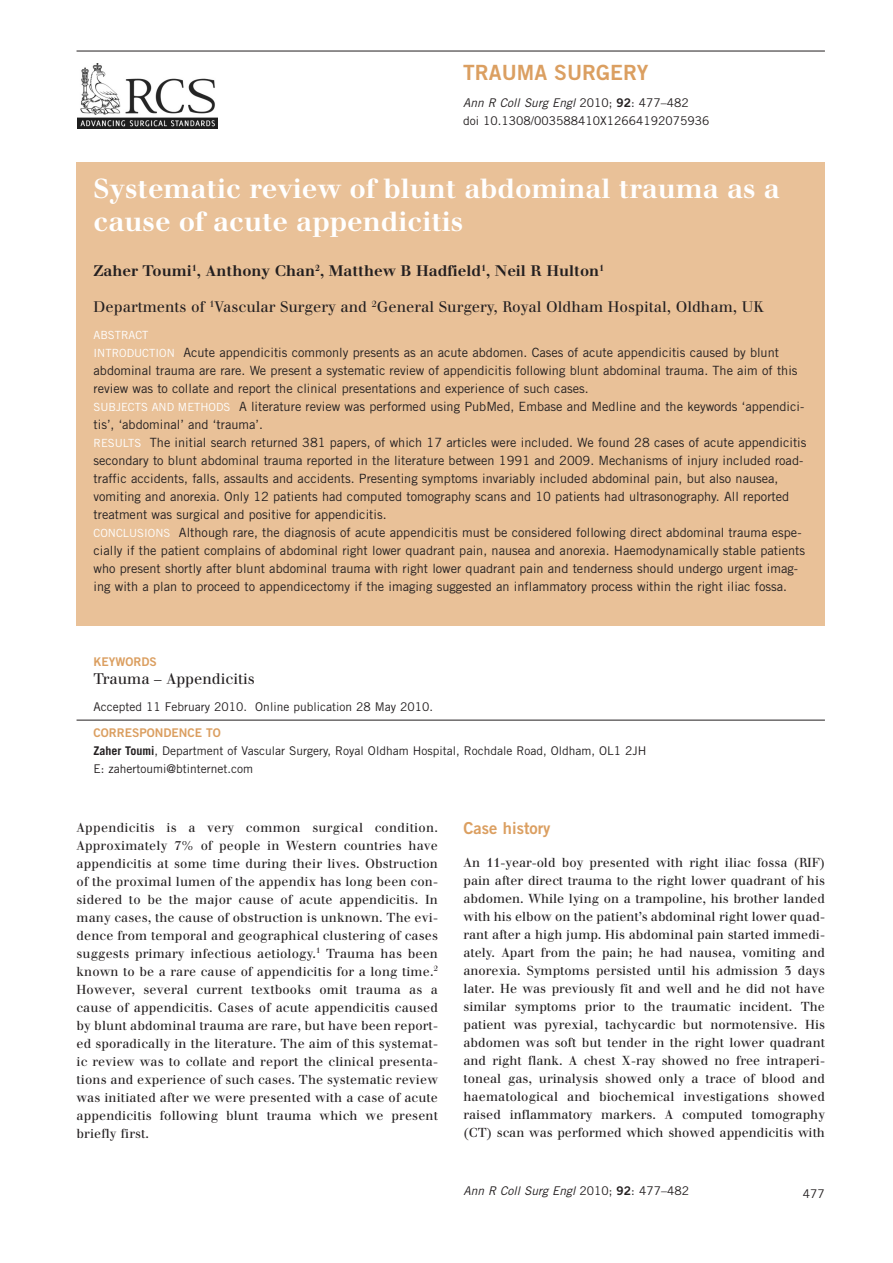
<style>
.page{position:relative;width:893px;height:1263px;background:#fff}
.page>*{position:absolute;margin:0;border:0;box-sizing:border-box;transform-origin:0 0}
.t1{font:700 27px/33px "Walbaum";color:#fff}
.t2{font:21px "Trade Gothic Bold Two";color:#db9f61}
.t3{font:16.5px "Trade Gothic Bold Two";color:#db9f61}
.t4{font:15px "Walbaum";color:#231f20}
.t5{font:700 15px "Walbaum";color:#231f20}
.t6{font:12.75px/18px "Walbaum";letter-spacing:.005em;color:#231f20;text-align:justify}
.t7{font:12.75px/18px "Trade Gothic";color:#231f20}
.t8{font:12px/18px "Trade Gothic";color:#231f20}
.t9{font:italic 12px "Trade Gothic";color:#231f20}
.t10{font:12px "Trade Gothic Bold Two";color:#db9f61}
.t11{font:11.25px "Trade Gothic";color:#fff}
.s1{font-style:italic}
.s2{font-family:"Trade Gothic Bold Two"}
.s3{font-size:11.25px;color:#fff}
.s4{font-weight:700}
.s5{font-style:normal}
.s6{font-family:"Trade Gothic Bold Two";font-style:normal}
</style>
<div class="page">
<hr style="left:77px;top:51px;width:748px;height:1px;background:#231f20">
<img style="left:77px;top:63px;width:141px;height:65px">
<hr style="left:77px;top:720px;width:748px;height:1px;background:#231f20">
<div style="left:77px;top:162px;width:748px;height:463px;background:#e9c198"></div>
<h2 class="t2" style="left:463px;top:65px;width:187px">TRAUMA SURGERY</h2>
<p class="t8" style="left:463px;top:95px;width:248px"><span class="s1">Ann R Coll Surg Engl</span> 2010; <span class="s2">92</span>: 477–482<br>doi 10.1308/003588410X12664192075936</p>
<h1 class="t1" style="left:94px;top:175px;width:688px">Systematic review of blunt abdominal trauma as a cause of acute appendicitis</h1>
<p class="t5" style="left:94px;top:265px;width:512px">Zaher Toumi<sup>1</sup>, Anthony Chan<sup>2</sup>, Matthew B Hadfield<sup>1</sup>, Neil R Hulton<sup>1</sup></p>
<p class="t4" style="left:94px;top:301px;width:672px">Departments of <sup>1</sup>Vascular Surgery and <sup>2</sup>General Surgery, Royal Oldham Hospital, Oldham, UK</p>
<p class="t11" style="left:94px;top:331px;width:57px">ABSTRACT</p>
<p class="t7" style="left:94px;top:345px;width:714px"><span class="s3">INTRODUCTION</span> Acute appendicitis commonly presents as an acute abdomen. Cases of acute appendicitis caused by blunt abdominal trauma are rare. We present a systematic review of appendicitis following blunt abdominal trauma. The aim of this review was to collate and report the clinical presentations and experience of such cases.<br><span class="s3">SUBJECTS AND METHODS</span> A literature review was performed using PubMed, Embase and Medline and the keywords ‘appendici&shy;tis’, ‘abdominal’ and ‘trauma’.<br><span class="s3">RESULTS</span> The initial search returned 381 papers, of which 17 articles were included. We found 28 cases of acute appendicitis secondary to blunt abdominal trauma reported in the literature between 1991 and 2009. Mechanisms of injury included road&shy;traffic accidents, falls, assaults and accidents. Presenting symptoms invariably included abdominal pain, but also nausea, vomiting and anorexia. Only 12 patients had computed tomography scans and 10 patients had ultrasonography. All reported treatment was surgical and positive for appendicitis.<br><span class="s3">CONCLUSIONS</span> Although rare, the diagnosis of acute appendicitis must be considered following direct abdominal trauma espe&shy;cially if the patient complains of abdominal right lower quadrant pain, nausea and anorexia. Haemodynamically stable patients who present shortly after blunt abdominal trauma with right lower quadrant pain and tenderness should undergo urgent imag&shy;ing with a plan to proceed to appendicectomy if the imaging suggested an inflammatory process within the right iliac fossa.</p>
<p class="t10" style="left:94px;top:657px;width:65px">KEYWORDS</p>
<p class="t4" style="left:94px;top:673px;width:163px">Trauma – Appendicitis</p>
<p class="t8" style="left:94px;top:698px;width:341px">Accepted 11 February 2010. Online publication 28 May 2010.</p>
<p class="t10" style="left:94px;top:728px;width:129px">CORRESPONDENCE TO</p>
<p class="t8" style="left:94px;top:743px;width:554px"><span class="s4">Zaher Toumi</span>, Department of Vascular Surgery, Royal Oldham Hospital, Rochdale Road, Oldham, OL1 2JH<br>E: zahertoumi@btinternet.com</p>
<p class="t6" style="left:77px;top:819px;width:363px">Appendicitis is a very common surgical condition.<br>Approximately 7% of people in Western countries have appendicitis at some time during their lives. Obstruction of the proximal lumen of the appendix has long been con&shy;sidered to be the major cause of acute appendicitis. In many cases, the cause of obstruction is unknown. The evi&shy;dence from temporal and geographical clustering of cases suggests primary infectious aetiology.<sup>1</sup> Trauma has been known to be a rare cause of appendicitis for a long time.<sup>2<br></sup>However, several current textbooks omit trauma as a cause of appendicitis. Cases of acute appendicitis caused by blunt abdominal trauma are rare, but have been report&shy;ed sporadically in the literature. The aim of this systemat&shy;ic review was to collate and report the clinical presenta&shy;tions and experience of such cases. The systematic review was initiated after we were presented with a case of acute appendicitis following blunt trauma which we present briefly first.</p>
<p class="t3" style="left:463px;top:822px;width:89px">Case history</p>
<p class="t6" style="left:463px;top:855px;width:363px">An 11-year-old boy presented with right iliac fossa (RIF) pain after direct trauma to the right lower quadrant of his abdomen. While lying on a trampoline, his brother landed with his elbow on the patient’s abdominal right lower quad&shy;rant after a high jump. His abdominal pain started immedi&shy;ately. Apart from the pain; he had nausea, vomiting and anorexia. Symptoms persisted until his admission 3 days later. He was previously fit and well and he did not have similar symptoms prior to the traumatic incident. The patient was pyrexial, tachycardic but normotensive. His abdomen was soft but tender in the right lower quadrant and right flank. A chest X-ray showed no free intraperi&shy;toneal gas, urinalysis showed only a trace of blood and haematological and biochemical investigations showed raised inflammatory markers. A computed tomography (CT) scan was performed which showed appendicitis with</p>
<p class="t9" style="left:463px;top:1186px;width:227px">Ann R Coll Surg Engl <span class="s5">2010;</span> <span class="s6">92</span><span class="s5">: 477–482</span></p>
<p class="t8" style="left:803px;top:1186px;width:23px">477</p>
</div>
